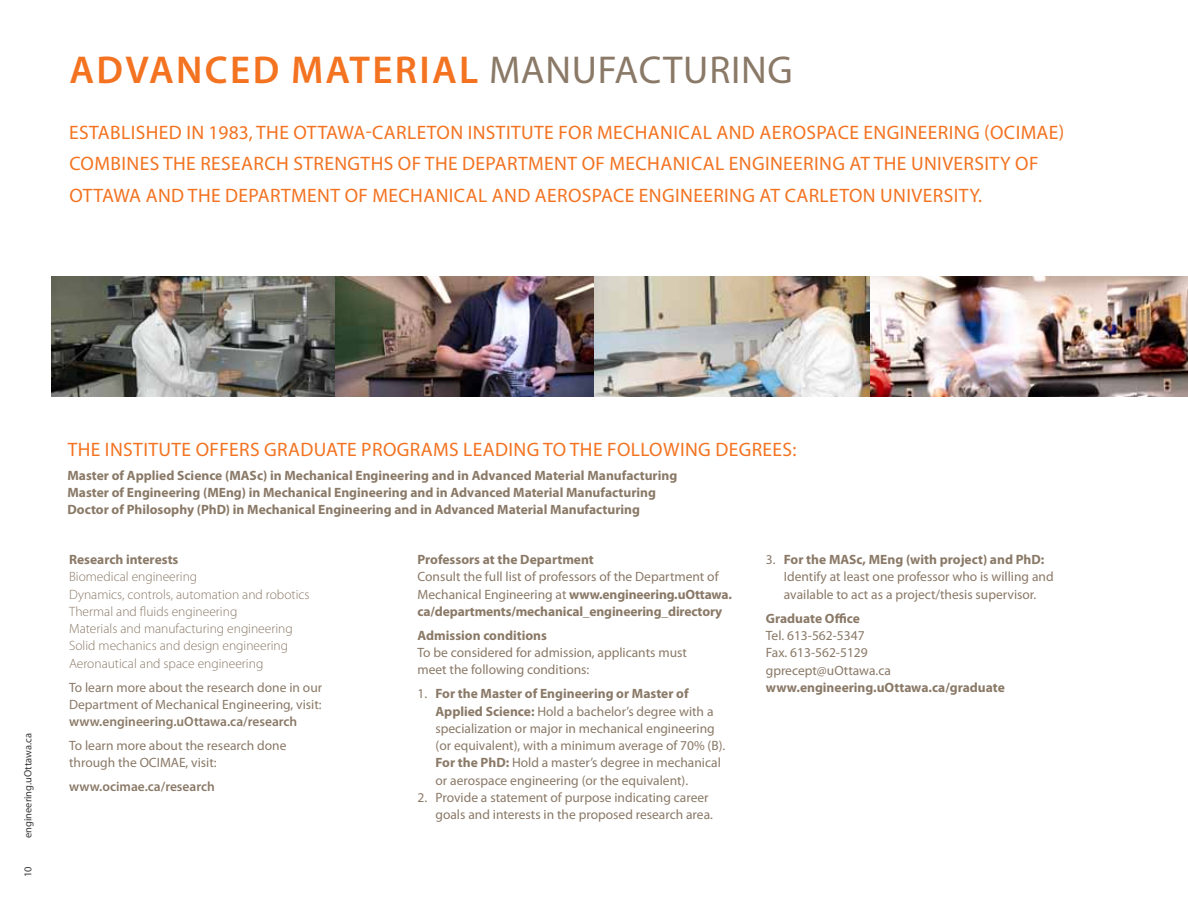
<style>
.page{position:relative;width:1188px;height:918px;background:#fff}
.page>*{position:absolute;margin:0;border:0;box-sizing:border-box;transform-origin:0 0}
.t1{font:600 39px "Myriad Pro";letter-spacing:.06em;color:#f37321}
.t2{font:19.5px "Myriad Pro";letter-spacing:.02em;color:#f37321}
.t3{font:13.5px/17.2px "Myriad Pro";color:#8a7967}
.t4{font:700 13.5px/17.2px "Myriad Pro";color:#8a7967}
.t5{font:300 13.5px/17.2px "Myriad Pro";color:#8a7967}
.t6{font:600 13.5px "Myriad Pro";color:#8a7967}
.t7{font:10.5px "Myriad Pro";color:#393939}
.s1{font-weight:400;color:#8a7967}
.s2{font-weight:400}
.s3{font-weight:700}
</style>
<div class="page">
<img style="left:51px;top:276px;width:820px;height:120px">
<img style="left:871px;top:276px;width:317px;height:120px">
<h1 class="t1" style="left:70px;top:45px;width:592px">Advanced Material <span class="s1">Manufacturing</span></h1>
<h2 class="t2" style="left:69px;top:120px;width:73px">Established</h2>
<h2 class="t2" style="left:186px;top:120px;width:82px">in 1983, the</h2>
<h2 class="t2" style="left:294px;top:120px;width:136px">Ottawa-Car leton</h2>
<h2 class="t2" style="left:468px;top:120px;width:16px">Institute</h2>
<h2 class="t2" style="left:558px;top:120px;width:12px">for</h2>
<h2 class="t2" style="left:597px;top:120px;width:175px">Mechanical and Aerosp</h2>
<h2 class="t2" style="left:826px;top:120px;width:60px">ace Engineering</h2>
<h2 class="t2" style="left:984px;top:120px;width:82px">(OCIMAE)</h2>
<h2 class="t2" style="left:69px;top:152px;width:14px">com</h2>
<h2 class="t2" style="left:111px;top:152px;width:21px">bines</h2>
<h2 class="t2" style="left:163px;top:152px;width:12px">the</h2>
<h2 class="t2" style="left:200px;top:152px;width:11px">rese</h2>
<h2 class="t2" style="left:241px;top:152px;width:25px">arch</h2>
<h2 class="t2" style="left:293px;top:152px;width:12px">strengths</h2>
<h2 class="t2" style="left:398px;top:152px;width:39px">of the</h2>
<h2 class="t2" style="left:462px;top:152px;width:58px">Department</h2>
<h2 class="t2" style="left:582px;top:152px;width:169px">of Mechanical Engineering</h2>
<h2 class="t2" style="left:850px;top:152px;width:36px">at the</h2>
<h2 class="t2" style="left:911px;top:152px;width:24px">University</h2>
<h2 class="t2" style="left:1015px;top:152px;width:12px">of</h2>
<h2 class="t2" style="left:69px;top:183px;width:131px">Ottawa and the</h2>
<h2 class="t2" style="left:225px;top:183px;width:58px">Department</h2>
<h2 class="t2" style="left:345px;top:183px;width:203px">of Mechanical and Aerosp</h2>
<h2 class="t2" style="left:601px;top:183px;width:60px">ace Engineering</h2>
<h2 class="t2" style="left:760px;top:183px;width:82px">at Carleton</h2>
<h2 class="t2" style="left:880px;top:183px;width:24px">University</h2>
<h2 class="t2" style="left:978px;top:183px;width:6px">.</h2>
<p class="t7" style="left:22px;top:838px;width:107px;rotate:-90deg">engineering.uOttawa.ca</p>
<p class="t7" style="left:22px;top:877px;width:12px;rotate:-90deg">10</p>
<h2 class="t2" style="left:68px;top:437px;width:54px">The Institute</h2>
<h2 class="t2" style="left:196px;top:437px;width:12px">offers</h2>
<h2 class="t2" style="left:264px;top:437px;width:110px">graduateprogr</h2>
<h2 class="t2" style="left:421px;top:437px;width:86px">ams leading</h2>
<h2 class="t2" style="left:543px;top:437px;width:39px">to the</h2>
<h2 class="t2" style="left:607px;top:437px;width:56px">following</h2>
<h2 class="t2" style="left:715px;top:437px;width:12px">degrees</h2>
<h2 class="t2" style="left:792px;top:437px;width:6px">:</h2>
<p class="t4" style="left:68px;top:466px;width:611px">Master of Applied Science (MASc) in Mechanical Engineering and in Advanced Material Manufacturing<br>Master of Engineering (MEng) in Mechanical Engineering and in Advanced Material Manufacturing<br>Doctor of Philosophy (PhD) in Mechanical Engineering and in Advanced Material Manufacturing</p>
<p class="t4" style="left:69px;top:551px;width:111px">Research interests</p>
<p class="t5" style="left:69px;top:569px;width:242px">Biomedical engineering<br>Dynamics, controls, automation and robotics Thermal and fluids engineering<br>Materials and manufacturing engineering Solid mechanics and design engineering Aeronautical and space engineering</p>
<p class="t3" style="left:69px;top:678px;width:255px">To learn more about the research done in our<br>Department of Mechanical Engineering, visit:</p>
<p class="t6" style="left:69px;top:713px;width:230px">www.engineering.uOttawa.ca/research</p>
<p class="t3" style="left:69px;top:737px;width:219px">To learn more about the research done through the OCIMAE, visit:</p>
<p class="t6" style="left:69px;top:778px;width:147px">www.ocimae.ca/research</p>
<p class="t4" style="left:418px;top:551px;width:178px">Professors at the Department</p>
<p class="t4" style="left:418px;top:568px;width:316px"><span class="s2">Consult the full list of professors of the Department of<br>Mechanical Engineering at</span> www.engineering.uOttawa. ca/departments/mechanical_engineering_directory</p>
<p class="t4" style="left:418px;top:626px;width:131px">Admission conditions</p>
<p class="t3" style="left:418px;top:644px;width:271px">To be considered for admission, applicants must meet the following conditions:</p>
<p class="t3" style="left:436px;top:685px;width:291px;text-indent:-18px">1. <span class="s3">For the Master of Engineering or Master of Applied Science:</span> Hold a bachelor’s degree with a specialization or major in mechanical engineering (or equivalent), with a minimum average of 70% (B).<br><span class="s3">For the PhD:</span> Hold a master’s degree in mechanical or aerospace engineering (or the equivalent).</p>
<p class="t3" style="left:436px;top:789px;width:279px;text-indent:-18px">2. Provide a statement of purpose indicating career goals and interests in the proposed research area.</p>
<p class="t3" style="left:784px;top:551px;width:271px;text-indent:-18px">3. <span class="s3">For the MASc, MEng (with project) and PhD:<br></span>Identify at least one professor who is willing and available to act as a project/thesis supervisor.</p>
<p class="t4" style="left:766px;top:609px;width:96px">Graduate Office</p>
<p class="t3" style="left:766px;top:627px;width:127px">Tel. 613-562-5347<br>Fax. 613-562-5129 gprecept@uOttawa.ca</p>
<p class="t4" style="left:766px;top:678px;width:240px">www.engineering.uOttawa.ca/graduate</p>
</div>
